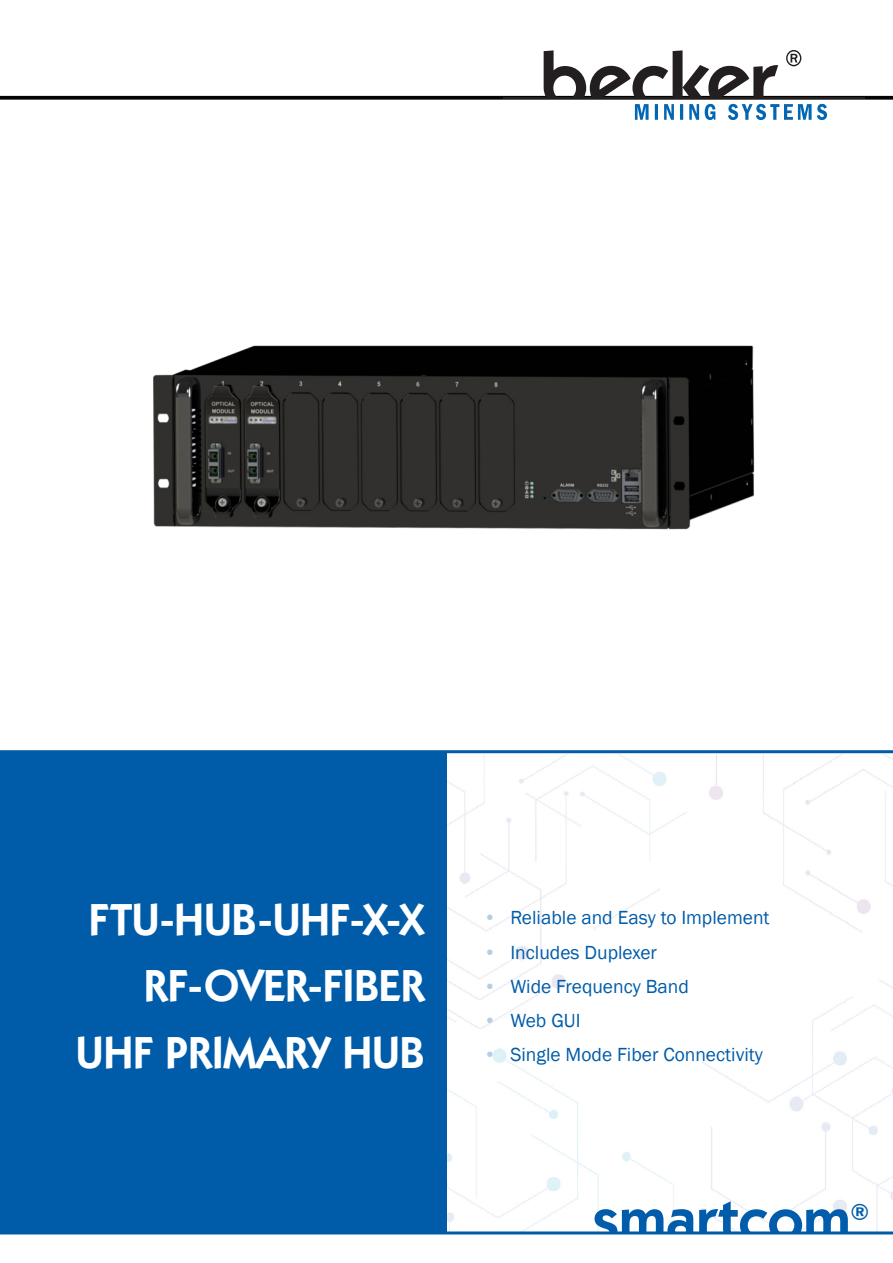
<style>
.page{position:relative;width:893px;height:1263px;background:#fff}
.page>*{position:absolute;margin:0;border:0;box-sizing:border-box;transform-origin:0 0}
.Absatz_Eigenschaft{font:600 60px "Kabel IT Cby BT";color:#015dac}
.Absatz_Eigenschaft-2{font:600 45px "Kabel IT Cby BT";color:#fff}
.Absatz_Eigenschaft-3{font:600 22.5px "Kabel IT Cby BT";color:#015dac}
.t1{font:19.5px "Franklin Gothic";color:#005ca9}
.s1{color:#b3cee5}
</style>
<div class="page">
<img style="left:446px;top:755px;width:447px;height:476px">
<div style="left:0;top:752px;width:446px;height:481px;background:#005ca9"></div>
<hr style="left:0;top:1231px;width:893px;height:3px;background:#005ca9">
<hr style="left:0;top:750px;width:893px;height:3px;background:#005ca9">
<svg style="left:0;top:96px;width:893px;height:4px;background:#222321"></svg>
<hr style="left:503px;top:97px;width:361px;height:2px;background:#231f20">
<svg style="left:786px;top:50px;width:15px;height:16px"></svg>
<svg style="left:544px;top:50px;width:234px;height:47px"></svg>
<svg style="left:635px;top:104px;width:192px;height:16px"></svg>
<img style="left:153px;top:345px;width:602px;height:185px">
<p class="Absatz_Eigenschaft-2" style="left:89px;top:892px;width:337px">FTU-HUB-UHF-X-X</p>
<p class="Absatz_Eigenschaft-2" style="left:144px;top:958px;width:282px">RF-OVER-FIBER</p>
<p class="Absatz_Eigenschaft-2" style="left:76px;top:1024px;width:350px">UHF PRIMARY HUB</p>
<p class="t1" style="left:483px;top:906px;width:288px"><span class="s1">•</span> Reliable and Easy to Implement</p>
<p class="t1" style="left:483px;top:940px;width:175px"><span class="s1">•</span> Includes Duplexer</p>
<p class="t1" style="left:483px;top:974px;width:207px"><span class="s1">•</span> Wide Frequency Band</p>
<p class="t1" style="left:483px;top:1008px;width:99px"><span class="s1">•</span> Web GUI</p>
<p class="t1" style="left:483px;top:1043px;width:281px"><span class="s1">•</span> Single Mode Fiber Connectivity</p>
<p class="Absatz_Eigenschaft" style="left:593px;top:1183px;width:259px">smartcom</p>
<p class="Absatz_Eigenschaft-3" style="left:850px;top:1198px;width:20px">®</p>
</div>
